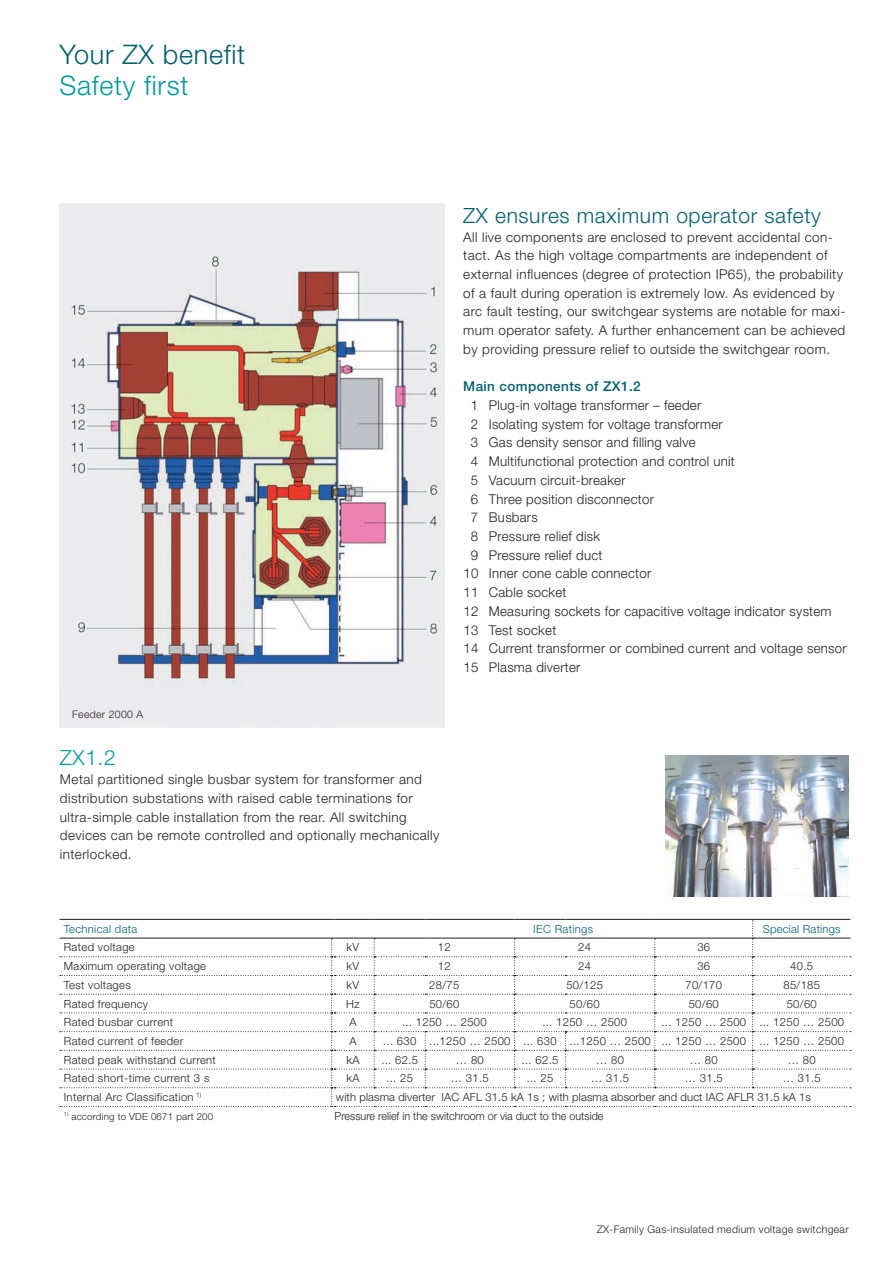
<style>
.page{position:relative;width:893px;height:1263px;background:#fff}
.page>*{position:absolute;margin:0;border:0;box-sizing:border-box;transform-origin:0 0}
.t1{font:300 27px "Helvetica Neue LT Std";letter-spacing:.025em;color:#00606f}
.t2{font:300 27px "Helvetica Neue LT Std";letter-spacing:.025em;color:#009b9e}
.t3{font:300 21px "Helvetica Neue LT Std";letter-spacing:.03em;color:#00606f}
.t4{font:300 21px "Helvetica Neue LT Std";color:#009b9e}
.t5{font:300 13.5px/18.8px "Helvetica Neue LT Std";letter-spacing:.03em;color:#231f20}
.t6{font:500 13.5px "Helvetica Neue LT Std";letter-spacing:.03em;color:#00606f}
.t7{font:300 11.25px "Helvetica Neue LT Std";letter-spacing:.03em;color:#231f20}
.t8{font:300 11.25px "Helvetica Neue LT Std";letter-spacing:.01em;color:#231f20}
.t9{font:300 11.25px "Helvetica Neue LT Std";color:#231f20;scale:.96 1}
.t10{font:300 11.25px "Helvetica Neue LT Std";letter-spacing:.03em;color:#00606f}
.t11{font:300 10.5px "Helvetica Neue LT Std";letter-spacing:.03em;color:#231f20}
.t12{font:300 9.75px "Helvetica Neue LT Std";letter-spacing:.02em;color:#231f20}
</style>
<div class="page">
<img style="left:60px;top:204px;width:385px;height:524px">
<img style="left:665px;top:755px;width:183px;height:141px">
<svg style="left:60px;top:919px;width:791px;height:188px"></svg>
<h1 class="t1" style="left:60px;top:38px;width:187px">Your ZX benefit</h1>
<h1 class="t2" style="left:60px;top:69px;width:130px">Safety first</h1>
<p class="t11" style="left:72px;top:708px;width:72px">Feeder 2000 A</p>
<h2 class="t4" style="left:60px;top:745px;width:57px">ZX1.2</h2>
<p class="t5" style="left:60px;top:770px;width:381px">Metal partitioned single busbar system for transformer and distribution substations with raised cable terminations for ultra-simple cable installation from the rear. All switching devices can be remote controlled and optionally mechanically interlocked.</p>
<h2 class="t3" style="left:463px;top:202px;width:359px">ZX ensures maximum operator safety</h2>
<p class="t5" style="left:463px;top:227px;width:384px">All live components are enclosed to prevent accidental con&shy;tact. As the high voltage compartments are independent of external influences (degree of protection IP65), the probability of a fault during operation is extremely low. As evidenced by arc fault testing, our switchgear systems are notable for maxi&shy;mum operator safety. A further enhancement can be achieved by providing pressure relief to outside the switchgear room.</p>
<p class="t6" style="left:463px;top:378px;width:179px">Main components of ZX1.2</p>
<p class="t5" style="left:471px;top:395px;width:232px">1 Plug-in voltage transformer – feeder</p>
<p class="t5" style="left:471px;top:414px;width:253px">2 Isolating system for voltage transformer</p>
<p class="t5" style="left:471px;top:433px;width:226px">3 Gas density sensor and filling valve</p>
<p class="t5" style="left:471px;top:452px;width:265px">4 Multifunctional protection and control unit</p>
<p class="t5" style="left:471px;top:470px;width:156px">5 Vacuum circuit-breaker</p>
<p class="t5" style="left:471px;top:489px;width:185px">6 Three position disconnector</p>
<p class="t5" style="left:471px;top:508px;width:68px">7 Busbars</p>
<p class="t5" style="left:471px;top:526px;width:131px">8 Pressure relief disk</p>
<p class="t5" style="left:471px;top:545px;width:133px">9 Pressure relief duct</p>
<p class="t5" style="left:463px;top:564px;width:189px">10 Inner cone cable connector</p>
<p class="t5" style="left:463px;top:583px;width:105px">11 Cable socket</p>
<p class="t5" style="left:463px;top:601px;width:370px">12 Measuring sockets for capacitive voltage indicator system</p>
<p class="t5" style="left:463px;top:620px;width:94px">13 Test socket</p>
<p class="t5" style="left:463px;top:639px;width:385px">14 Current transformer or combined current and voltage sensor</p>
<p class="t5" style="left:463px;top:657px;width:118px">15 Plasma diverter</p>
<p class="t10" style="left:64px;top:922px;width:75px">Technical data</p>
<p class="t10" style="left:533px;top:922px;width:62px">IEC Ratings</p>
<p class="t10" style="left:763px;top:922px;width:79px">Special Ratings</p>
<p class="t7" style="left:64px;top:940px;width:72px">Rated voltage</p>
<p class="t7" style="left:347px;top:940px;width:14px">kV</p>
<p class="t7" style="left:438px;top:940px;width:14px">12</p>
<p class="t7" style="left:578px;top:940px;width:14px">24</p>
<p class="t7" style="left:697px;top:940px;width:14px">36</p>
<p class="t7" style="left:64px;top:959px;width:144px">Maximum operating voltage</p>
<p class="t7" style="left:347px;top:959px;width:14px">kV</p>
<p class="t7" style="left:438px;top:959px;width:14px">12</p>
<p class="t7" style="left:578px;top:959px;width:14px">24</p>
<p class="t7" style="left:697px;top:959px;width:14px">36</p>
<p class="t7" style="left:790px;top:959px;width:24px">40.5</p>
<p class="t7" style="left:64px;top:978px;width:68px">Test voltages</p>
<p class="t7" style="left:347px;top:978px;width:14px">kV</p>
<p class="t7" style="left:429px;top:978px;width:32px">28/75</p>
<p class="t7" style="left:566px;top:978px;width:38px">50/125</p>
<p class="t7" style="left:685px;top:978px;width:38px">70/170</p>
<p class="t7" style="left:783px;top:978px;width:38px">85/185</p>
<p class="t7" style="left:64px;top:997px;width:86px">Rated frequency</p>
<p class="t7" style="left:346px;top:997px;width:15px">Hz</p>
<p class="t7" style="left:429px;top:997px;width:32px">50/60</p>
<p class="t7" style="left:570px;top:997px;width:32px">50/60</p>
<p class="t7" style="left:689px;top:997px;width:32px">50/60</p>
<p class="t7" style="left:787px;top:997px;width:32px">50/60</p>
<p class="t7" style="left:64px;top:1015px;width:111px">Rated busbar current</p>
<p class="t7" style="left:349px;top:1015px;width:9px">A</p>
<p class="t7" style="left:402px;top:1015px;width:86px">... 1250 … 2500</p>
<p class="t7" style="left:542px;top:1015px;width:86px">... 1250 … 2500</p>
<p class="t7" style="left:661px;top:1015px;width:184px">... 1250 … 2500 ... 1250 … 2500</p>
<p class="t7" style="left:64px;top:1034px;width:121px">Rated current of feeder</p>
<p class="t7" style="left:349px;top:1034px;width:9px">A</p>
<p class="t7" style="left:383px;top:1034px;width:463px">... 630 ...1250 … 2500 ... 630 ...1250 … 2500 ... 1250 … 2500 ... 1250 … 2500</p>
<p class="t7" style="left:64px;top:1053px;width:154px">Rated peak withstand current</p>
<p class="t7" style="left:346px;top:1053px;width:15px">kA</p>
<p class="t7" style="left:381px;top:1053px;width:38px">... 62.5</p>
<p class="t7" style="left:456px;top:1053px;width:29px">… 80</p>
<p class="t7" style="left:522px;top:1053px;width:38px">... 62.5</p>
<p class="t7" style="left:596px;top:1053px;width:29px">… 80</p>
<p class="t7" style="left:690px;top:1053px;width:29px">… 80</p>
<p class="t7" style="left:788px;top:1053px;width:29px">… 80</p>
<p class="t7" style="left:64px;top:1071px;width:147px">Rated short-time current 3 s</p>
<p class="t7" style="left:346px;top:1071px;width:15px">kA</p>
<p class="t7" style="left:386px;top:1071px;width:28px">... 25</p>
<p class="t7" style="left:451px;top:1071px;width:39px">… 31.5</p>
<p class="t7" style="left:527px;top:1071px;width:28px">... 25</p>
<p class="t7" style="left:591px;top:1071px;width:39px">… 31.5</p>
<p class="t7" style="left:685px;top:1071px;width:39px">… 31.5</p>
<p class="t7" style="left:783px;top:1071px;width:39px">… 31.5</p>
<p class="t7" style="left:64px;top:1090px;width:139px">Internal Arc Classification <sup>1)</sup></p>
<p class="t8" style="left:336px;top:1090px;width:476px">with plasma diverter IAC AFL 31.5 kA 1s ; with plasma absorber and duct IAC AFLR 31.5 kA 1s</p>
<p class="t12" style="left:64px;top:1110px;width:151px"><sup>1)</sup> according to VDE 0671 part 200</p>
<p class="t9" style="left:335px;top:1109px;width:282px">Pressure relief in the switchroom or via duct to the outside</p>
<p class="t11" style="left:597px;top:1223px;width:253px">ZX-Family Gas-insulated medium voltage switchgear</p>
</div>
